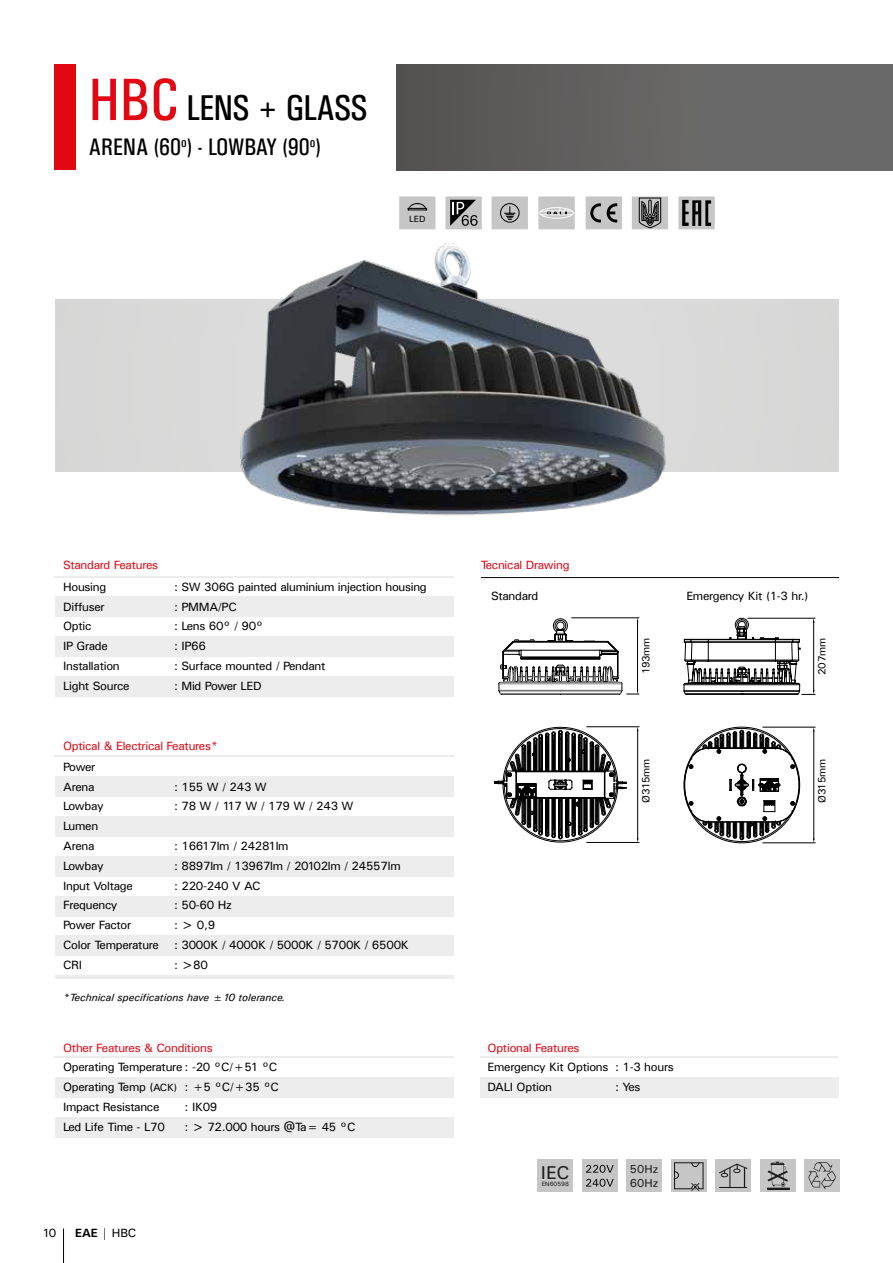
<style>
.page{position:relative;width:893px;height:1263px;background:#fff}
.page>*{position:absolute;margin:0;border:0;box-sizing:border-box;transform-origin:0 0}
.t1{font:36px "Univers Condensed";letter-spacing:-.025em;color:#000}
.t2{font:24px "Univers Condensed";color:#000}
.t3{font:18.6px "Univers";color:#1c1c1c}
.t4{font:12px/19.8px "Univers";letter-spacing:-.025em;color:#000}
.t5{font:12px "Univers";letter-spacing:-.025em;color:#e30613}
.t6{font:12px "Univers";letter-spacing:-.045em;color:#000}
.t7{font:11.55px/14px "Univers";color:#1c1c1c}
.t8{font:italic 10.5px "Univers";color:#000}
.t9{font:10.5px "Univers";letter-spacing:-.025em;color:#000}
.t10{font:9px "Univers";color:#000}
.t11{font:6.15px "Univers";color:#1c1c1c}
.s1{font-size:60px;color:#e30613}
.s2{font-size:10.5px}
.s3{font-weight:700}
</style>
<div class="page">
<hr style="left:63px;top:1228px;width:1px;height:35px;background:#000">
<div style="left:396px;top:65px;width:497px;height:105px;background:linear-gradient(to right,#575553,#706f6f)"></div>
<div style="left:55px;top:300px;width:784px;height:172px;background:#d9d9d8"></div>
<hr style="left:481px;top:577px;width:358px;height:1px;background:#000">
<div style="left:55px;top:65px;width:21px;height:105px;background:#e30613"></div>
<div style="left:55px;top:597px;width:399px;height:20px;background:#ededed"></div>
<div style="left:55px;top:637px;width:399px;height:20px;background:#ededed"></div>
<div style="left:55px;top:677px;width:399px;height:20px;background:#ededed"></div>
<div style="left:55px;top:776px;width:399px;height:20px;background:#ededed"></div>
<div style="left:55px;top:816px;width:399px;height:20px;background:#ededed"></div>
<div style="left:55px;top:856px;width:399px;height:20px;background:#ededed"></div>
<div style="left:55px;top:896px;width:399px;height:20px;background:#ededed"></div>
<div style="left:55px;top:935px;width:399px;height:20px;background:#ededed"></div>
<hr style="left:55px;top:975px;width:399px;height:3px;background:#ededed">
<hr style="left:54px;top:576px;width:400px;height:1px;background:#ededed">
<hr style="left:54px;top:756px;width:400px;height:1px;background:#ededed">
<div style="left:481px;top:1077px;width:358px;height:20px;background:#ededed"></div>
<hr style="left:481px;top:1057px;width:358px;height:1px;background:#ededed">
<div style="left:760px;top:1160px;width:35px;height:32px;background:#c6c6c6"></div>
<div style="left:804px;top:1160px;width:36px;height:32px;background:#c6c6c6"></div>
<svg style="left:808px;top:1162px;width:28px;height:27px"></svg>
<div style="left:582px;top:1160px;width:35px;height:32px;background:#c6c6c6"></div>
<div style="left:627px;top:1160px;width:35px;height:32px;background:#c6c6c6"></div>
<div style="left:715px;top:1160px;width:36px;height:32px;background:#c6c6c6"></div>
<svg style="left:719px;top:1163px;width:29px;height:25px"></svg>
<div style="left:538px;top:1160px;width:35px;height:32px;background:#c6c6c6"></div>
<svg style="left:671px;top:1160px;width:35px;height:32px"></svg>
<svg style="left:674px;top:1162px;width:27px;height:29px"></svg>
<svg style="left:586px;top:1179px;width:28px;height:8px"></svg>
<svg style="left:586px;top:1165px;width:28px;height:8px"></svg>
<svg style="left:767px;top:1161px;width:21px;height:26px"></svg>
<hr style="left:767px;top:1187px;width:23px;height:3px;background:#1c1c1c">
<img style="left:233px;top:243px;width:439px;height:273px">
<div style="left:55px;top:1077px;width:399px;height:20px;background:#ededed"></div>
<div style="left:55px;top:1117px;width:399px;height:20px;background:#ededed"></div>
<hr style="left:54px;top:1057px;width:400px;height:1px;background:#ededed">
<div style="left:583px;top:193px;width:42px;height:39px;background:#c6c6c6;border:3px solid #fff"></div>
<svg style="left:590px;top:203px;width:27px;height:20px"></svg>
<div style="left:629px;top:193px;width:42px;height:39px;background:#c6c6c6;border:3px solid #fff"></div>
<svg style="left:638px;top:197px;width:24px;height:31px"></svg>
<div style="left:675px;top:193px;width:43px;height:39px;background:#c6c6c6;border:3px solid #fff"></div>
<svg style="left:682px;top:200px;width:29px;height:26px"></svg>
<div style="left:396px;top:193px;width:42px;height:39px;background:#c6c6c6;border:3px solid #fff"></div>
<svg style="left:408px;top:203px;width:19px;height:7px"></svg>
<div style="left:442px;top:193px;width:43px;height:39px;background:#c6c6c6;border:3px solid #fff"></div>
<div style="left:489px;top:193px;width:42px;height:39px;background:#c6c6c6;border:3px solid #fff"></div>
<svg style="left:500px;top:203px;width:20px;height:20px"></svg>
<svg style="left:450px;top:200px;width:27px;height:26px"></svg>
<div style="left:535px;top:193px;width:43px;height:39px;background:#c6c6c6;border:3px solid #fff"></div>
<div style="left:540px;top:207px;width:33px;height:11px;border:1px solid #fff;border-radius:50%"></div>
<hr style="left:541px;top:211px;width:31px;height:1px;background:#fff">
<hr style="left:541px;top:215px;width:31px;height:1px;background:#fff">
<svg style="left:547px;top:208px;width:19px;height:7px"></svg>
<svg style="left:683px;top:617px;width:132px;height:78px"></svg>
<hr style="left:748px;top:618px;width:67px;height:1px;background:#000">
<hr style="left:813px;top:621px;width:1px;height:70px;background:#000">
<svg style="left:683px;top:726px;width:118px;height:118px"></svg>
<hr style="left:763px;top:727px;width:52px;height:1px;background:#000">
<hr style="left:763px;top:842px;width:52px;height:1px;background:#000">
<hr style="left:813px;top:730px;width:1px;height:110px;background:#000">
<hr style="left:572px;top:617px;width:67px;height:1px;background:#000">
<hr style="left:587px;top:726px;width:52px;height:1px;background:#000">
<hr style="left:587px;top:842px;width:52px;height:1px;background:#000">
<hr style="left:637px;top:730px;width:1px;height:109px;background:#000">
<svg style="left:494px;top:726px;width:133px;height:117px"></svg>
<svg style="left:498px;top:618px;width:141px;height:77px"></svg>
<h1 class="t1" style="left:89px;top:87px;width:281px"><span class="s1">HBC</span> LENS + GLASS</h1>
<h2 class="t2" style="left:89px;top:132px;width:234px">ARENA (60<sup>o</sup>) - LOWBAY (90<sup>o</sup>)</h2>
<p class="t10" style="left:409px;top:214px;width:18px">LED</p>
<p class="t5" style="left:63px;top:557px;width:97px">Standard Features</p>
<p class="t4" style="left:63px;top:577px;width:45px">Housing</p>
<p class="t4" style="left:174px;top:577px;width:254px">: SW 306G painted aluminium injection housing</p>
<p class="t4" style="left:63px;top:596px;width:43px">Diffuser</p>
<p class="t4" style="left:174px;top:596px;width:64px">: PMMA/PC</p>
<p class="t4" style="left:63px;top:616px;width:30px">Optic</p>
<p class="t4" style="left:174px;top:616px;width:91px">: Lens 60° / 90°</p>
<p class="t4" style="left:63px;top:636px;width:46px">IP Grade</p>
<p class="t4" style="left:174px;top:636px;width:33px">: IP66</p>
<p class="t4" style="left:63px;top:656px;width:58px">Installation</p>
<p class="t4" style="left:174px;top:656px;width:153px">: Surface mounted / Pendant</p>
<p class="t4" style="left:63px;top:676px;width:68px">Light Source</p>
<p class="t4" style="left:174px;top:676px;width:89px">: Mid Power LED</p>
<p class="t5" style="left:63px;top:738px;width:157px">Optical &amp; Electrical Features*</p>
<p class="t4" style="left:63px;top:756px;width:34px">Power<br>Arena</p>
<p class="t4" style="left:174px;top:776px;width:94px">: 155 W / 243 W</p>
<p class="t4" style="left:63px;top:796px;width:42px">Lowbay</p>
<p class="t4" style="left:174px;top:796px;width:181px">: 78 W / 117 W / 179 W / 243 W</p>
<p class="t4" style="left:63px;top:816px;width:37px">Lumen<br>Arena</p>
<p class="t4" style="left:174px;top:836px;width:116px">: 16617lm / 24281lm</p>
<p class="t4" style="left:63px;top:855px;width:42px">Lowbay</p>
<p class="t4" style="left:174px;top:855px;width:228px">: 8897lm / 13967lm / 20102lm / 24557lm</p>
<p class="t4" style="left:63px;top:875px;width:71px">Input Voltage</p>
<p class="t4" style="left:174px;top:875px;width:88px">: 220-240 V AC</p>
<p class="t4" style="left:63px;top:895px;width:56px">Frequency</p>
<p class="t4" style="left:174px;top:895px;width:59px">: 50-60 Hz</p>
<p class="t6" style="left:63px;top:917px;width:70px">Power Factor</p>
<p class="t4" style="left:174px;top:915px;width:43px">: &gt; 0,9</p>
<p class="t4" style="left:63px;top:935px;width:97px">Color Temperature</p>
<p class="t4" style="left:174px;top:935px;width:236px">: 3000K / 4000K / 5000K / 5700K / 6500K</p>
<p class="t4" style="left:63px;top:954px;width:20px">CRI</p>
<p class="t4" style="left:174px;top:954px;width:35px">: &gt;80</p>
<p class="t8" style="left:63px;top:990px;width:224px">*Technical specifications have ±10 tolerance.</p>
<p class="t5" style="left:63px;top:1040px;width:151px">Other Features &amp; Conditions</p>
<p class="t4" style="left:63px;top:1057px;width:217px">Operating Temperature : -20 °C/+51 °C<br>Operating Temp (<span class="s2">ACK)</span> : +5 °C/+35 °C<br>Impact Resistance</p>
<p class="t4" style="left:185px;top:1097px;width:34px">: IK09</p>
<p class="t4" style="left:63px;top:1117px;width:103px">Led Life Time - L70</p>
<p class="t4" style="left:185px;top:1117px;width:172px">: &gt; 72.000 hours @Ta= 45 °C</p>
<p class="t4" style="left:43px;top:1222px;width:15px">10</p>
<p class="t4" style="left:75px;top:1222px;width:63px"><span class="s3">EAE</span> | HBC</p>
<p class="t5" style="left:481px;top:557px;width:90px">Tecnical Drawing</p>
<p class="t4" style="left:491px;top:586px;width:49px">Standard</p>
<p class="t4" style="left:686px;top:586px;width:124px">Emergency Kit (1-3 hr.)</p>
<p class="t9" style="left:639px;top:674px;width:38px;rotate:-90deg">193mm</p>
<p class="t9" style="left:815px;top:675px;width:38px;rotate:-90deg">207mm</p>
<p class="t9" style="left:639px;top:802px;width:45px;rotate:-90deg">Ø315mm</p>
<p class="t9" style="left:815px;top:803px;width:45px;rotate:-90deg">Ø315mm</p>
<p class="t5" style="left:488px;top:1040px;width:93px">Optional Features</p>
<p class="t4" style="left:488px;top:1057px;width:188px">Emergency Kit Options : 1-3 hours<br>DALI Option</p>
<p class="t4" style="left:615px;top:1077px;width:27px">: Yes</p>
<h3 class="t3" style="left:541px;top:1161px;width:30px">IEC</h3>
<p class="t11" style="left:542px;top:1179px;width:29px">EN60598</p>
<p class="t7" style="left:630px;top:1162px;width:30px">50Hz<br>60Hz</p>
</div>
